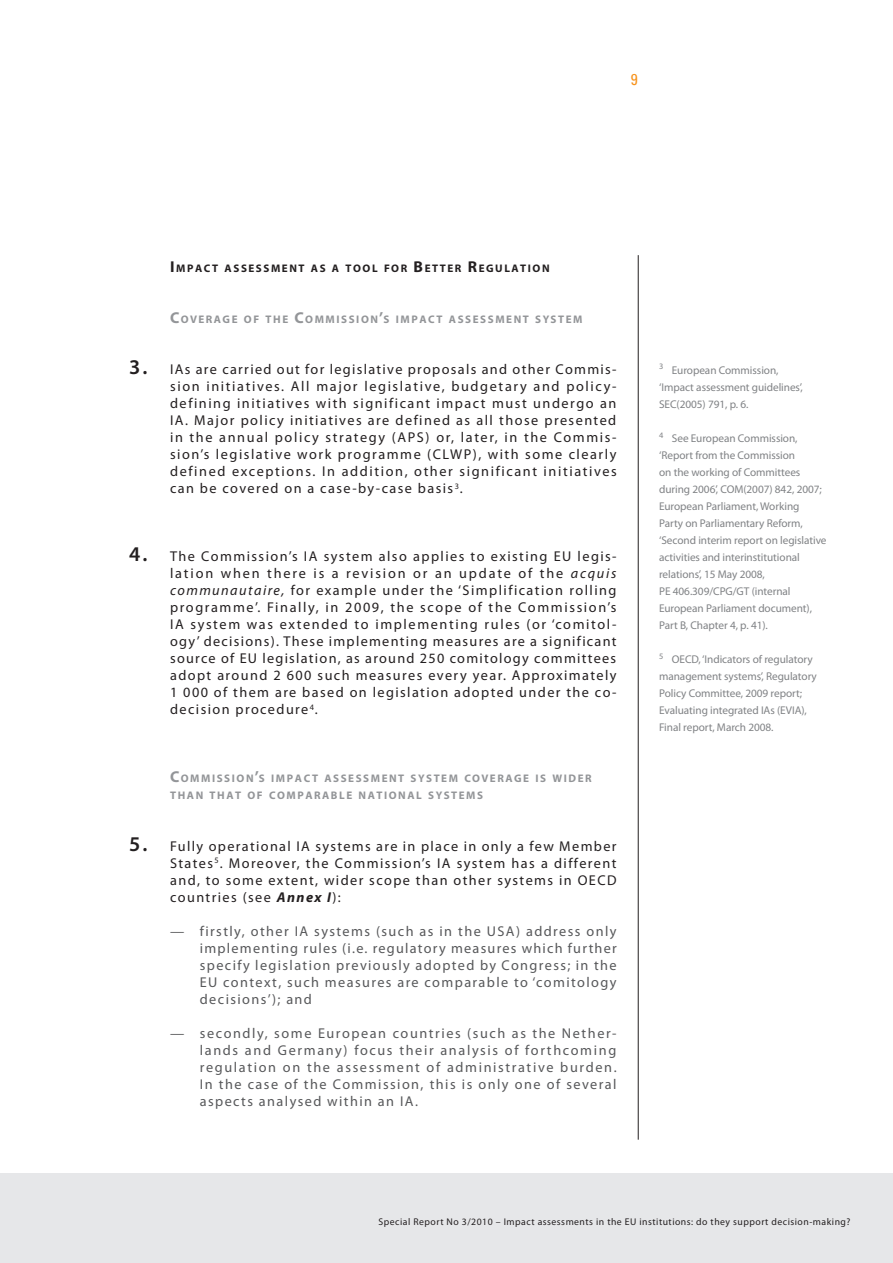
<style>
.page{position:relative;width:893px;height:1263px;background:#fff}
.page>*{position:absolute;margin:0;border:0;box-sizing:border-box;transform-origin:0 0}
.t1{font:600 21px "Myriad Pro";color:#231f20}
.t2{font:condensed 15.75px "Univers LT Std";color:#f7931d}
.t3{font:14.25px/17px "Myriad Pro";letter-spacing:.1em;color:#231f20;text-align:justify}
.t4{font:14.25px/17px "Myriad Pro";letter-spacing:.1em;color:#57585a;text-align:justify}
.t5{font:11.25px/17px "Myriad Pro";letter-spacing:-.005em;color:#808285}
.t6{font:700 10.95px/17px "Myriad Pro";letter-spacing:.145em;color:#939598}
.t7{font:700 10.95px "Myriad Pro";letter-spacing:.145em;color:#231f20}
.t8{font:9.75px "Myriad Pro";letter-spacing:.05em;color:#231f20}
.s1{font-size:15.75px}
.s2{font-weight:600;font-size:21px}
.s3{font-weight:400;font-size:14.25px}
.s4{font-style:italic}
.s5{font-weight:700;font-style:italic}
</style>
<div class="page">
<div style="left:0;top:1174px;width:893px;height:89px;background:#e6e7e9"></div>
<hr style="left:638px;top:255px;width:1px;height:885px;background:#231f20">
<p class="t2" style="left:631px;top:69px;width:8px">9</p>
<p class="t7" style="left:170px;top:261px;width:381px"><span class="s1">I</span> MPACT ASSESSMENT AS A TOOL FOR <span class="s1">B</span>ETTER <span class="s1">R</span>EGULATION</p>
<p class="t6" style="left:170px;top:311px;width:414px"><span class="s1">C</span>OVERAGE OF THE <span class="s1">C</span>OMMISSION<span class="s1">’</span>S IMPACT ASSESSMENT SYSTEM</p>
<p class="t3" style="left:170px;top:361px;width:448px;text-indent:-41px"><span class="s2">3.</span> IAs are carried out for legislative proposals and other Commis&shy;sion initiatives. All major legislative, budgetary and policy&shy;defining initiatives with significant impact must undergo an IA. Major policy initiatives are defined as all those presented in the annual policy strategy (APS</p>
<p class="t3" style="left:170px;top:429px;width:448px;text-indent:256px">) or, later, in the Commis&shy;sion’s legislative work programme (CLWP), with some clearly defined exceptions. In addition, other significant initiatives can be covered on a case-by-case basis<sup>3</sup>.</p>
<h1 class="t1" style="left:129px;top:541px;width:31px">4. <span class="s3">T</span></h1>
<p class="t3" style="left:170px;top:548px;width:448px;text-indent:8px">he Commission’s IA system also applies to existing EU legis&shy;lation when there is a revision or an update of the <span class="s4">acquis communautaire,</span> for example under the ‘Simplification rolling programme’. Finally, in 2009, the scope of the Commission’s IA system was extended to implementing rules (or ‘comitol&shy;ogy’ decisions). These implementing measures are a significant source of EU legislation, as around 250 comitology committees adopt around 2 600 such measures every year. Approximately 1 000 of them are based on legislation adopted under the co&shy;decision procedure<sup>4</sup>.</p>
<p class="t6" style="left:170px;top:770px;width:423px"><span class="s1">C</span>OMMISSION<span class="s1">’</span>S IMPACT ASSESSMENT SYSTEM COVERAGE IS WIDER<br>THAN THAT OF COMPARABLE NATIONAL SYSTEMS</p>
<p class="t3" style="left:170px;top:837px;width:448px;text-align:left;text-indent:-41px"><span class="s2">5.</span> Fully operational IA systems are in place in only a few Member States<sup>5</sup>. Moreover, the Commission’s IA system has a different and, to some extent, wider scope than other systems in OECD countries (see <span class="s5">Annex I</span>):</p>
<p class="t4" style="left:200px;top:922px;width:418px;text-indent:-30px">— firstly, other IA systems (such as in the USA) address only implementing rules (i.e. regulatory measures which further specify legislation previously adopted by Congress; in the EU context, such measures are comparable to ‘comitology decisions’); and</p>
<p class="t4" style="left:200px;top:1024px;width:418px;text-indent:-30px">— secondly, some European countries (such as the Nether&shy;lands and Germany) focus their analysis of forthcoming regulation on the assessment of administrative burden.<br>In the case of the Commission, this is only one of several aspects analysed within an IA.</p>
<p class="t5" style="left:659px;top:362px;width:145px"><sup>3</sup> European Commission, ‘Impact assessment guidelines’,<br>SEC(2005) 791, p. 6.</p>
<p class="t5" style="left:659px;top:430px;width:143px"><sup>4</sup> See European Commission, ‘Report from the Commission on the working of Committees during 2006’, COM</p>
<p class="t5" style="left:659px;top:481px;width:169px;text-indent:84px">(2007) 842, 2007;<br>European Parliament, Working<br>Party on Parliamentary Reform, ‘Second interim report on legislative activities and interinstitutional relations’, 15 May 2008,<br>PE 406.309/CPG/GT (internal<br>European Parliament document),<br>Part B, Chapter 4, p. 41).</p>
<p class="t5" style="left:659px;top:651px;width:21px"><sup>5</sup> OECD</p>
<p class="t5" style="left:659px;top:651px;width:159px;text-indent:39px">, ‘Indicators of regulatory management systems’, Regulatory<br>Policy Committee, 2009 report;<br>Evaluating integrated IAs (EVIA),<br>Final report, March 2008.</p>
<p class="t8" style="left:379px;top:1215px;width:473px">Special Report No 3/2010 – Impact assessments in the EU institutions: do they support decision-making?</p>
</div>
